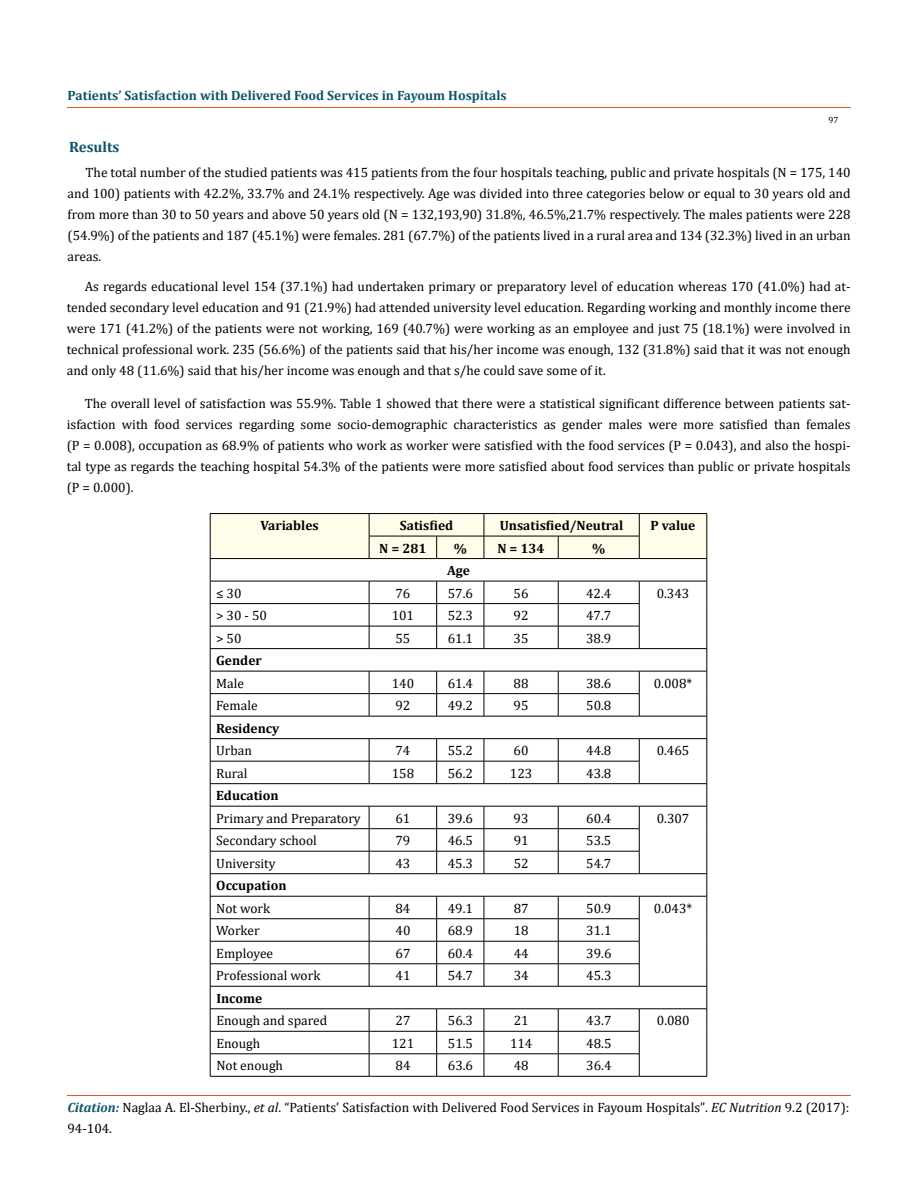
<style>
.page{position:relative;width:917px;height:1190px;background:#fff}
.page>*{position:absolute;margin:0;border:0;box-sizing:border-box;transform-origin:0 0}
.t1{font:700 15px "Cambria";color:#0e546a}
.t2{font:13.5px/21px "Cambria";color:#000;text-align:justify}
.t3{font:700 13.5px "Cambria";color:#000}
.t4{font:700 13.5px "Cambria";color:#0e546a}
.t5{font:9px "Cambria";color:#000}
.s1{font-weight:700;font-style:italic;color:#0e546a}
.s2{font-style:italic}
.s3{font-size:13.35px}
</style>
<div class="page">
<hr style="left:67px;top:107px;width:783px;height:1px;background:#e05d1a">
<hr style="left:67px;top:1095px;width:783px;height:1px;background:#e05d1a">
<svg style="left:210px;top:513px;width:497px;height:563px"></svg>
<hr style="left:210px;top:1076px;width:159px;height:1px;background:#000">
<hr style="left:369px;top:1076px;width:67px;height:1px;background:#000">
<hr style="left:436px;top:1076px;width:48px;height:1px;background:#000">
<hr style="left:484px;top:1076px;width:74px;height:1px;background:#000">
<hr style="left:558px;top:1076px;width:81px;height:1px;background:#000">
<hr style="left:639px;top:1076px;width:68px;height:1px;background:#000">
<p class="t4" style="left:68px;top:86px;width:440px">Patients’ Satisfaction with Delivered Food Services in Fayoum Hospitals</p>
<p class="t5" style="left:828px;top:115px;width:11px">97</p>
<p class="t1" style="left:69px;top:136px;width:52px">Results</p>
<p class="t2" style="left:68px;top:162px;width:784px;text-indent:18px">The total number of the studied patients was 415 patients from the four hospitals teaching, public and private hospitals (N = 175, 140 and 100) patients with 42.2%, 33.7% and 24.1% respectively. Age was divided into three categories below or equal to 30 years old and from more than 30 to 50 years and above 50 years old (N = 132,193,90) 31.8%, 46.5%,21.7% respectively. The males patients were 228 (54.9%) of the patients and 187 (45.1%) were females. 281 (67.7%) of the patients lived in a rural area and 134 (32.3%) lived in an urban areas.</p>
<p class="t2" style="left:67px;top:275px;width:785px;text-indent:18px">As regards educational level 154 (37.1%) had undertaken primary or preparatory level of education whereas 170 (41.0%) had at&shy;tended secondary level education and 91 (21.9%) had attended university level education. Regarding working and monthly income there were 171 (41.2%) of the patients were not working, 169 (40.7%) were working as an employee and just 75 (18.1%) were involved in technical professional work. 235 (56.6%) of the patients said that his/her income was enough, 132 (31.8%) said that it was not enough and only 48 (11.6%) said that his/her income was enough and that s/he could save some of it.</p>
<p class="t2" style="left:67px;top:392px;width:785px;text-indent:18px">The overall level of satisfaction was 55.9%. Table 1 showed that there were a statistical significant difference between patients sat&shy;isfaction with food services regarding some socio-demographic characteristics as gender males were more satisfied than females (P = 0.008), occupation as 68.9% of patients who work as worker were satisfied with the food services (P = 0.043), and also the hospi&shy;tal type as regards the teaching hospital 54.3% of the patients were more satisfied about food services than public or private hospitals (P = 0.000).</p>
<p class="t3" style="left:260px;top:516px;width:60px">Variables</p>
<p class="t3" style="left:400px;top:516px;width:55px">Satisfied</p>
<p class="t3" style="left:500px;top:516px;width:125px">Unsatisfied/Neutral</p>
<p class="t3" style="left:650px;top:516px;width:46px">P value</p>
<p class="t3" style="left:379px;top:538px;width:49px">N = 281</p>
<p class="t3" style="left:453px;top:538px;width:15px">%</p>
<p class="t3" style="left:497px;top:538px;width:49px">N = 134</p>
<p class="t3" style="left:592px;top:538px;width:15px">%</p>
<p class="t3" style="left:447px;top:561px;width:24px">Age</p>
<p class="t2" style="left:216px;top:582px;width:27px">≤ 30</p>
<p class="t2" style="left:395px;top:582px;width:16px">76</p>
<p class="t2" style="left:447px;top:582px;width:27px">57.6</p>
<p class="t2" style="left:513px;top:582px;width:16px">56</p>
<p class="t2" style="left:586px;top:582px;width:27px">42.4</p>
<p class="t2" style="left:656px;top:582px;width:34px">0.343</p>
<p class="t2" style="left:216px;top:605px;width:52px">&gt; 30 - 50</p>
<p class="t2" style="left:391px;top:605px;width:24px">101</p>
<p class="t2" style="left:447px;top:605px;width:27px">52.3</p>
<p class="t2" style="left:513px;top:605px;width:16px">92</p>
<p class="t2" style="left:586px;top:605px;width:27px">47.7</p>
<p class="t2" style="left:216px;top:627px;width:27px">&gt; 50</p>
<p class="t2" style="left:395px;top:627px;width:16px">55</p>
<p class="t2" style="left:447px;top:627px;width:27px">61.1</p>
<p class="t2" style="left:513px;top:627px;width:16px">35</p>
<p class="t2" style="left:586px;top:627px;width:27px">38.9</p>
<p class="t3" style="left:216px;top:651px;width:47px">Gender</p>
<p class="t2" style="left:216px;top:672px;width:29px">Male</p>
<p class="t2" style="left:391px;top:672px;width:24px">140</p>
<p class="t2" style="left:447px;top:672px;width:27px">61.4</p>
<p class="t2" style="left:513px;top:672px;width:16px">88</p>
<p class="t2" style="left:586px;top:672px;width:27px">38.6</p>
<p class="t2" style="left:653px;top:672px;width:40px">0.008*</p>
<p class="t2" style="left:216px;top:695px;width:43px">Female</p>
<p class="t2" style="left:395px;top:695px;width:16px">92</p>
<p class="t2" style="left:447px;top:695px;width:27px">49.2</p>
<p class="t2" style="left:513px;top:695px;width:16px">95</p>
<p class="t2" style="left:586px;top:695px;width:27px">50.8</p>
<p class="t3" style="left:216px;top:718px;width:65px">Residency</p>
<p class="t2" style="left:216px;top:740px;width:37px">Urban</p>
<p class="t2" style="left:395px;top:740px;width:16px">74</p>
<p class="t2" style="left:448px;top:740px;width:27px">55.2</p>
<p class="t2" style="left:513px;top:740px;width:16px">60</p>
<p class="t2" style="left:586px;top:740px;width:27px">44.8</p>
<p class="t2" style="left:656px;top:740px;width:34px">0.465</p>
<p class="t2" style="left:216px;top:762px;width:33px">Rural</p>
<p class="t2" style="left:392px;top:762px;width:24px">158</p>
<p class="t2" style="left:448px;top:762px;width:27px">56.2</p>
<p class="t2" style="left:510px;top:762px;width:24px">123</p>
<p class="t2" style="left:586px;top:762px;width:27px">43.8</p>
<p class="t3" style="left:216px;top:786px;width:64px">Education</p>
<p class="t2" style="left:216px;top:807px;width:146px">Primary and Preparatory</p>
<p class="t2" style="left:395px;top:807px;width:16px">61</p>
<p class="t2" style="left:448px;top:807px;width:27px">39.6</p>
<p class="t2" style="left:513px;top:807px;width:16px">93</p>
<p class="t2" style="left:586px;top:807px;width:27px">60.4</p>
<p class="t2" style="left:656px;top:807px;width:34px">0.307</p>
<p class="t2" style="left:216px;top:830px;width:102px">Secondary school</p>
<p class="t2" style="left:395px;top:830px;width:16px">79</p>
<p class="t2" style="left:448px;top:830px;width:27px">46.5</p>
<p class="t2" style="left:513px;top:830px;width:16px">91</p>
<p class="t2" style="left:586px;top:830px;width:27px">53.5</p>
<p class="t2" style="left:216px;top:852px;width:61px">University</p>
<p class="t2" style="left:395px;top:852px;width:16px">43</p>
<p class="t2" style="left:448px;top:852px;width:27px">45.3</p>
<p class="t2" style="left:513px;top:852px;width:16px">52</p>
<p class="t2" style="left:586px;top:852px;width:27px">54.7</p>
<p class="t3" style="left:216px;top:876px;width:72px">Occupation</p>
<p class="t2" style="left:216px;top:897px;width:55px">Not work</p>
<p class="t2" style="left:395px;top:897px;width:16px">84</p>
<p class="t2" style="left:448px;top:897px;width:27px">49.1</p>
<p class="t2" style="left:513px;top:897px;width:16px">87</p>
<p class="t2" style="left:586px;top:897px;width:27px">50.9</p>
<p class="t2" style="left:654px;top:897px;width:40px">0.043*</p>
<p class="t2" style="left:216px;top:920px;width:45px">Worker</p>
<p class="t2" style="left:395px;top:920px;width:16px">40</p>
<p class="t2" style="left:448px;top:920px;width:27px">68.9</p>
<p class="t2" style="left:513px;top:920px;width:16px">18</p>
<p class="t2" style="left:586px;top:920px;width:27px">31.1</p>
<p class="t2" style="left:216px;top:942px;width:58px">Employee</p>
<p class="t2" style="left:395px;top:942px;width:16px">67</p>
<p class="t2" style="left:448px;top:942px;width:27px">60.4</p>
<p class="t2" style="left:513px;top:942px;width:16px">44</p>
<p class="t2" style="left:586px;top:942px;width:27px">39.6</p>
<p class="t2" style="left:216px;top:965px;width:106px">Professional work</p>
<p class="t2" style="left:395px;top:965px;width:16px">41</p>
<p class="t2" style="left:448px;top:965px;width:27px">54.7</p>
<p class="t2" style="left:513px;top:965px;width:16px">34</p>
<p class="t2" style="left:586px;top:965px;width:27px">45.3</p>
<p class="t3" style="left:216px;top:988px;width:47px">Income</p>
<p class="t2" style="left:216px;top:1010px;width:112px">Enough and spared</p>
<p class="t2" style="left:395px;top:1010px;width:16px">27</p>
<p class="t2" style="left:448px;top:1010px;width:27px">56.3</p>
<p class="t2" style="left:513px;top:1010px;width:16px">21</p>
<p class="t2" style="left:586px;top:1010px;width:27px">43.7</p>
<p class="t2" style="left:656px;top:1010px;width:34px">0.080</p>
<p class="t2" style="left:216px;top:1032px;width:45px">Enough</p>
<p class="t2" style="left:392px;top:1032px;width:24px">121</p>
<p class="t2" style="left:448px;top:1032px;width:27px">51.5</p>
<p class="t2" style="left:510px;top:1032px;width:24px">114</p>
<p class="t2" style="left:586px;top:1032px;width:27px">48.5</p>
<p class="t2" style="left:216px;top:1055px;width:68px">Not enough</p>
<p class="t2" style="left:395px;top:1055px;width:16px">84</p>
<p class="t2" style="left:448px;top:1055px;width:27px">63.6</p>
<p class="t2" style="left:513px;top:1055px;width:16px">48</p>
<p class="t2" style="left:586px;top:1055px;width:27px">36.4</p>
<p class="t2" style="left:67px;top:1097px;width:783px"><span class="s1">Citation:</span> Naglaa A. El-Sherbiny., <span class="s2">et al</span>. “Patients’ Satisfaction with Delivered Food Services in Fayoum Hospitals”<span class="s3">.</span> <span class="s2">EC Nutrition</span> <span class="s3">9</span>.2 (2017):<br>94-104.</p>
</div>
